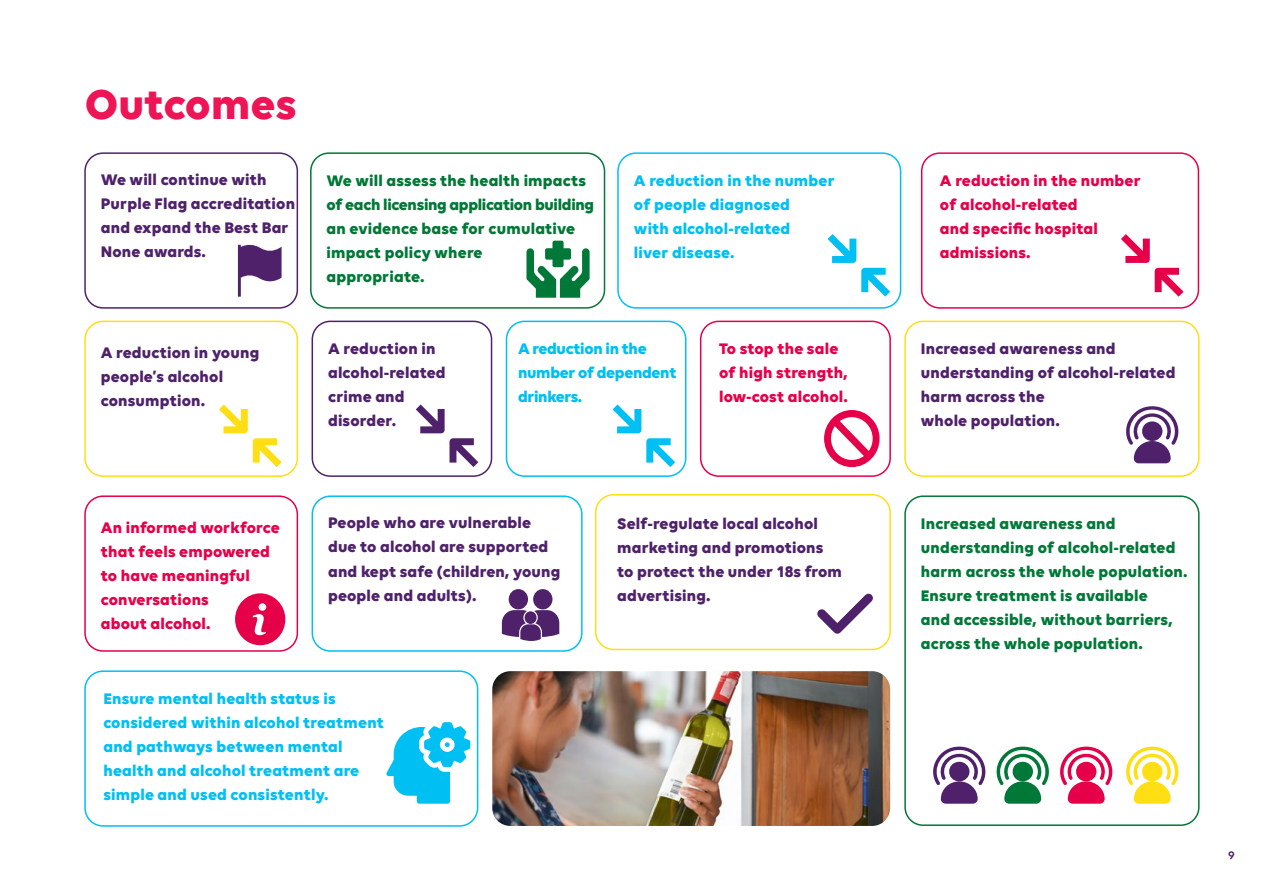
<style>
.page{position:relative;width:1263px;height:893px;background:#fff}
.page>*{position:absolute;margin:0;border:0;box-sizing:border-box;transform-origin:0 0}
.t1{font:700 45px "Volte";letter-spacing:.01em;color:#ed1556}
.t2{font:700 16.5px/24px "Volte";letter-spacing:.01em;color:#4f216b}
.t3{font:700 16.5px/24px "Volte";letter-spacing:.01em;color:#007837}
.t4{font:700 16.5px/24px "Volte";letter-spacing:.01em;color:#00bff3}
.t5{font:700 16.5px/24px "Volte";letter-spacing:.01em;color:#e6004a}
.t6{font:700 16.5px/24px "Volte";letter-spacing:-.02em;color:#00bff3}
.t7{font:600 12px "Volte";color:#4f216b}
</style>
<div class="page">
<div style="left:84px;top:152px;width:214px;height:157px;border:2px solid #4f216b;border-radius:18px"></div>
<div style="left:312px;top:321px;width:180px;height:156px;border:2px solid #4f216b;border-radius:18px"></div>
<div style="left:312px;top:495px;width:271px;height:157px;border:2px solid #00bff3;border-radius:18px"></div>
<div style="left:506px;top:321px;width:180px;height:156px;border:2px solid #00bff3;border-radius:18px"></div>
<div style="left:84px;top:321px;width:214px;height:156px;border:2px solid #ffde14;border-radius:18px"></div>
<div style="left:84px;top:495px;width:214px;height:157px;border:2px solid #e6004a;border-radius:18px"></div>
<div style="left:310px;top:152px;width:295px;height:157px;border:2px solid #007837;border-radius:18px"></div>
<div style="left:904px;top:321px;width:295px;height:156px;border:2px solid #ffde14;border-radius:18px"></div>
<div style="left:904px;top:495px;width:295px;height:331px;border:2px solid #007837;border-radius:18px"></div>
<div style="left:617px;top:152px;width:284px;height:157px;border:2px solid #00bff3;border-radius:18px"></div>
<div style="left:84px;top:670px;width:394px;height:157px;border:2px solid #00bff3;border-radius:18px"></div>
<div style="left:921px;top:152px;width:278px;height:157px;border:2px solid #e6004a;border-radius:18px"></div>
<div style="left:700px;top:321px;width:191px;height:156px;border:2px solid #e6004a;border-radius:18px"></div>
<div style="left:595px;top:494px;width:296px;height:156px;border:2px solid #ffde14;border-radius:18px"></div>
<img style="left:492px;top:671px;width:398px;height:155px">
<svg style="left:238px;top:244px;width:44px;height:53px"></svg>
<svg style="left:526px;top:241px;width:64px;height:57px"></svg>
<svg style="left:827px;top:234px;width:63px;height:63px"></svg>
<svg style="left:613px;top:404px;width:62px;height:63px"></svg>
<svg style="left:219px;top:404px;width:63px;height:63px"></svg>
<svg style="left:416px;top:404px;width:62px;height:63px"></svg>
<svg style="left:1121px;top:234px;width:62px;height:63px"></svg>
<svg style="left:824px;top:410px;width:55px;height:57px"></svg>
<svg style="left:1126px;top:406px;width:53px;height:57px"></svg>
<svg style="left:933px;top:746px;width:246px;height:58px"></svg>
<svg style="left:235px;top:593px;width:50px;height:52px"></svg>
<div style="left:509px;top:589px;width:19px;height:20px;background:#4f216b;border-radius:50%"></div>
<div style="left:533px;top:589px;width:19px;height:20px;background:#4f216b;border-radius:50%"></div>
<svg style="left:502px;top:610px;width:57px;height:31px"></svg>
<svg style="left:817px;top:593px;width:56px;height:41px"></svg>
<svg style="left:386px;top:722px;width:84px;height:82px"></svg>
<p class="t1" style="left:85px;top:77px;width:213px">Outcomes</p>
<p class="t2" style="left:101px;top:167px;width:196px">We will continue with<br>Purple Flag accreditation and expand the Best Bar<br>None awards.</p>
<p class="t2" style="left:101px;top:340px;width:160px">A reduction in young people’s alcohol consumption.</p>
<p class="t3" style="left:327px;top:168px;width:269px">We will assess the health impacts of each licensing application building an evidence base for cumulative impact policy where<br>appropriate.</p>
<p class="t4" style="left:634px;top:168px;width:202px">A reduction in the number of people diagnosed<br>with alcohol-related<br>liver disease.</p>
<p class="t2" style="left:328px;top:336px;width:119px">A reduction in alcohol-related crime and disorder.</p>
<p class="t6" style="left:518px;top:336px;width:160px">A reduction in the number of dependent drinkers.</p>
<p class="t5" style="left:719px;top:336px;width:130px">To stop the sale of high strength, low-cost alcohol.</p>
<p class="t5" style="left:101px;top:515px;width:180px">An informed workforce that feels empowered to have meaningful conversations<br>about alcohol.</p>
<p class="t2" style="left:328px;top:511px;width:234px">People who are vulnerable due to alcohol are supported and kept safe (children, young people and adults).</p>
<p class="t2" style="left:617px;top:511px;width:226px">Self-regulate local alcohol marketing and promotions to protect the under 18s from advertising.</p>
<p class="t4" style="left:103px;top:686px;width:282px">Ensure mental health status is considered within alcohol treatment and pathways between mental health and alcohol treatment are simple and used consistently.</p>
<p class="t5" style="left:940px;top:168px;width:202px">A reduction in the number of alcohol-related<br>and specifc hospital admissions.</p>
<p class="t2" style="left:921px;top:336px;width:256px">Increased awareness and understanding of alcohol-related harm across the<br>whole population.</p>
<p class="t3" style="left:921px;top:511px;width:268px">Increased awareness and understanding of alcohol-related harm across the whole population.<br>Ensure treatment is available<br>and accessible, without barriers, across the whole population.</p>
<p class="t7" style="left:1228px;top:848px;width:8px">9</p>
</div>
